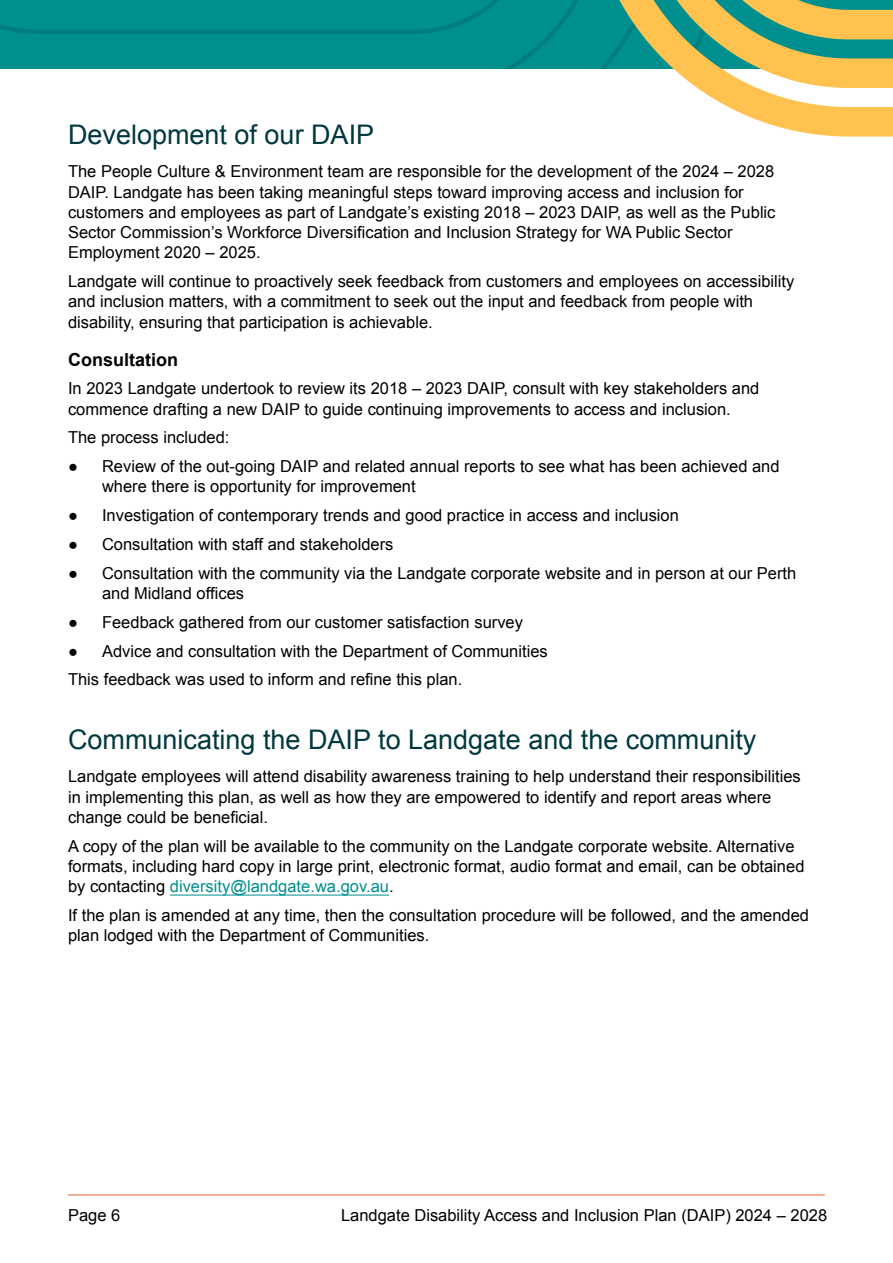
<style>
.page{position:relative;width:893px;height:1263px;background:#fff}
.page>*{position:absolute;margin:0;border:0;box-sizing:border-box;transform-origin:0 0}
.t1{font:27px "Arial";color:#003840}
.t2{font:700 18px "Arial";color:#000}
.t3{font:16.5px/20.2px "Arial";color:#000}
.s1{color:#008f8f}
</style>
<div class="page">
<div style="left:0;top:0;width:589px;height:68px;background:#008f8f"></div>
<svg style="left:589px;top:0;width:304px;height:137px"></svg>
<hr style="left:68px;top:1194px;width:757px;height:1px;background:#e86333">
<hr style="left:170px;top:895px;width:219px;height:1px;background:#008f8f">
<h1 class="t1" style="left:68px;top:117px;width:308px">Development of our DAIP</h1>
<p class="t3" style="left:68px;top:162px;width:709px">The People Culture &amp; Environment team are responsible for the development of the 2024 – 2028<br>DAIP. Landgate has been taking meaningful steps toward improving access and inclusion for customers and employees as part of Landgate’s existing 2018 – 2023 DAIP, as well as the Public Sector Commission’s Workforce Diversification and Inclusion Strategy for WA Public Sector Employment 2020 – 2025.</p>
<p class="t3" style="left:68px;top:271px;width:728px">Landgate will continue to proactively seek feedback from customers and employees on accessibility and inclusion matters, with a commitment to seek out the input and feedback from people with disability, ensuring that participation is achievable.</p>
<p class="t2" style="left:68px;top:347px;width:111px">Consultation</p>
<p class="t3" style="left:68px;top:379px;width:693px">In 2023 Landgate undertook to review its 2018 – 2023 DAIP, consult with key stakeholders and commence drafting a new DAIP to guide continuing improvements to access and inclusion.</p>
<p class="t3" style="left:68px;top:428px;width:163px">The process included:</p>
<p class="t3" style="left:102px;top:456px;width:679px;text-indent:-34px">● Review of the out-going DAIP and related annual reports to see what has been achieved and where there is opportunity for improvement</p>
<p class="t3" style="left:68px;top:505px;width:612px">● Investigation of contemporary trends and good practice in access and inclusion</p>
<p class="t3" style="left:68px;top:534px;width:327px">● Consultation with staff and stakeholders</p>
<p class="t3" style="left:102px;top:563px;width:696px;text-indent:-34px">● Consultation with the community via the Landgate corporate website and in person at our Perth and Midland offices</p>
<p class="t3" style="left:68px;top:612px;width:456px">● Feedback gathered from our customer satisfaction survey</p>
<p class="t3" style="left:68px;top:636px;width:481px;line-height:28.8px">● Advice and consultation with the Department of Communities<br>This feedback was used to inform and refine this plan.</p>
<h1 class="t1" style="left:68px;top:722px;width:690px">Communicating the DAIP to Landgate and the community</h1>
<p class="t3" style="left:68px;top:766px;width:734px">Landgate employees will attend disability awareness training to help understand their responsibilities in implementing this plan, as well as how they are empowered to identify and report areas where change could be beneficial.</p>
<p class="t3" style="left:68px;top:836px;width:738px">A copy of the plan will be available to the community on the Landgate corporate website. Alternative formats, including hard copy in large print, electronic format, audio format and email, can be obtained by contacting <span class="s1">diversity@landgate.wa.gov.au</span>.</p>
<p class="t3" style="left:68px;top:905px;width:743px">If the plan is amended at any time, then the consultation procedure will be followed, and the amended plan lodged with the Department of Communities.</p>
<p class="t3" style="left:68px;top:1205px;width:54px">Page 6</p>
<p class="t3" style="left:341px;top:1205px;width:488px">Landgate Disability Access and Inclusion Plan (DAIP) 2024 – 2028</p>
</div>
